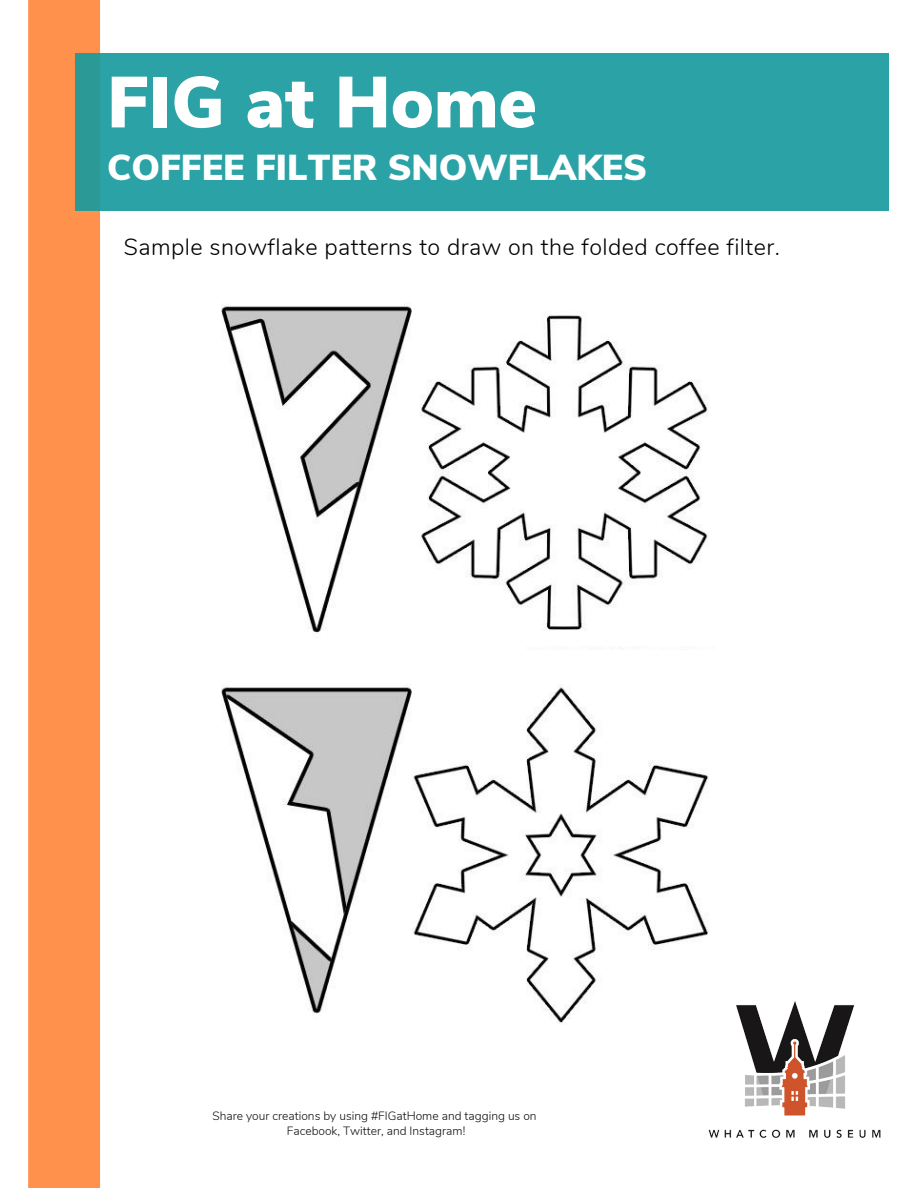
<style>
.page{position:relative;width:918px;height:1188px;background:#fff}
.page>*{position:absolute;margin:0;border:0;box-sizing:border-box;transform-origin:0 0}
.t1{font:900 72px "Nunito Sans";color:#fff}
.t2{font:900 36px "Nunito Sans";color:#fff}
.t3{font:300 23.25px "Nunito";letter-spacing:.02em;color:#000}
.t4{font:300 12px "Nunito";color:#100f10}
</style>
<div class="page">
<div style="left:28px;top:0;width:72px;height:1188px;background:#ff914d"></div>
<div style="left:76px;top:54px;width:813px;height:157px;background:#2ba3a6"></div>
<img style="left:708px;top:1001px;width:173px;height:137px">
<img style="left:221px;top:684px;width:509px;height:341px">
<img style="left:221px;top:303px;width:488px;height:346px">
<p class="t1" style="left:107px;top:55px;width:431px">FIG at Home</p>
<p class="t2" style="left:107px;top:143px;width:542px">COFFEE FILTER SNOWFLAKES</p>
<p class="t3" style="left:124px;top:231px;width:657px">Sample snowflake patterns to draw on the folded coffee filter.</p>
<p class="t4" style="left:212px;top:1107px;width:326px">Share your creations by using #FIGatHome and tagging us on</p>
<p class="t4" style="left:287px;top:1123px;width:180px">Facebook, Twitter, and Instagram!</p>
</div>
